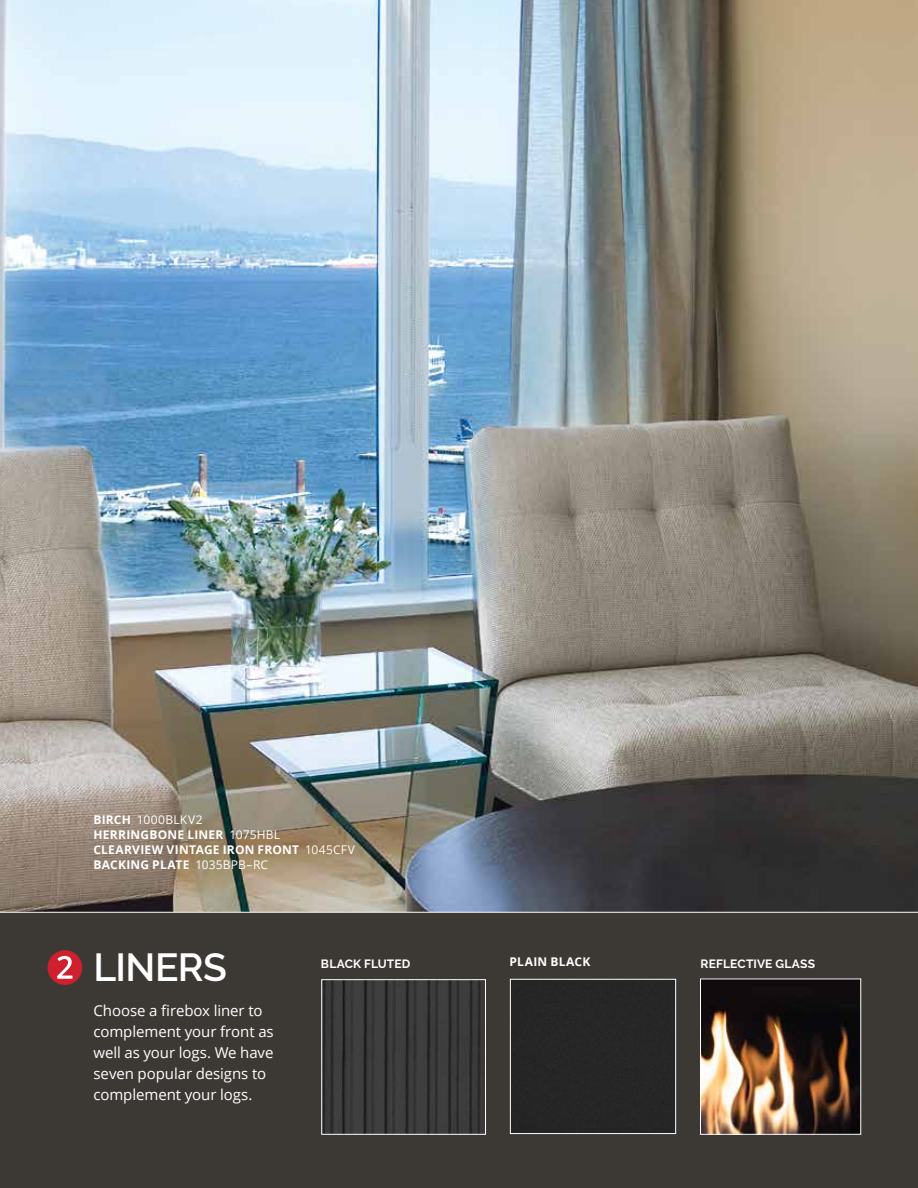
<style>
.page{position:relative;width:918px;height:1188px;background:#fff}
.page>*{position:absolute;margin:0;border:0;box-sizing:border-box;transform-origin:0 0}
.PAGE_HEADER{font:600 39px "Raleway";letter-spacing:-.015em;color:#fff}
.BODY_reverse{font:15px/21px "Open Sans";letter-spacing:-.005em;color:#fff}
.CAPTION_UC{font:700 12px/15px "Open Sans";letter-spacing:.015em;color:#fff}
.CAPTION_UC-2{font:700 12px "Raleway";letter-spacing:.01em;color:#fff}
.CAPTION_UC-3{font:12px "Open Sans";letter-spacing:.035em;color:#fff}
.s1{font-weight:700}
.s2{font-weight:400}
</style>
<div class="page">
<img style="left:0;top:0;width:918px;height:912px">
<div style="left:0;top:912px;width:918px;height:276px;background:#3c3935"></div>
<img style="left:324px;top:981px;width:158px;height:152px">
<div style="left:322px;top:979px;width:164px;height:156px;border:1px solid #fff"></div>
<div style="left:512px;top:981px;width:162px;height:151px;background:#272627"></div>
<div style="left:510px;top:979px;width:166px;height:155px;border:1px solid #fff"></div>
<img style="left:702px;top:981px;width:157px;height:152px">
<div style="left:700px;top:979px;width:161px;height:156px;border:1px solid #fff"></div>
<div style="left:48px;top:951px;width:34px;height:33px;background:#ce202f;border-radius:50%"></div>
<div style="left:48px;top:950px;width:34px;height:35px;border:1px solid #ce202f;border-radius:50%"></div>
<svg style="left:57px;top:956px;width:15px;height:23px"></svg>
<p class="CAPTION_UC-3" style="left:93px;top:811px;width:111px"><span class="s1">BIRCH</span> 1000BLKV2</p>
<p class="CAPTION_UC" style="left:93px;top:826px;width:188px">HERRINGBONE LINER <span class="s2">1075HBL</span></p>
<p class="CAPTION_UC" style="left:93px;top:841px;width:263px">CLEARVIEW VINTAGE IRON FRONT <span class="s2">1045CFV<br></span>BACKING PLATE <span class="s2">1035BPB–RC</span></p>
<p class="PAGE_HEADER" style="left:93px;top:945px;width:135px">LINERS</p>
<p class="BODY_reverse" style="left:93px;top:999px;width:182px">Choose a firebox liner to complement your front as well as your logs. We have seven popular designs to complement your logs.</p>
<p class="CAPTION_UC-2" style="left:321px;top:957px;width:91px">BLACK FLUTED</p>
<p class="CAPTION_UC" style="left:510px;top:954px;width:82px">PLAIN BLACK</p>
<p class="CAPTION_UC-2" style="left:701px;top:957px;width:116px">REFLECTIVE GLASS</p>
</div>
